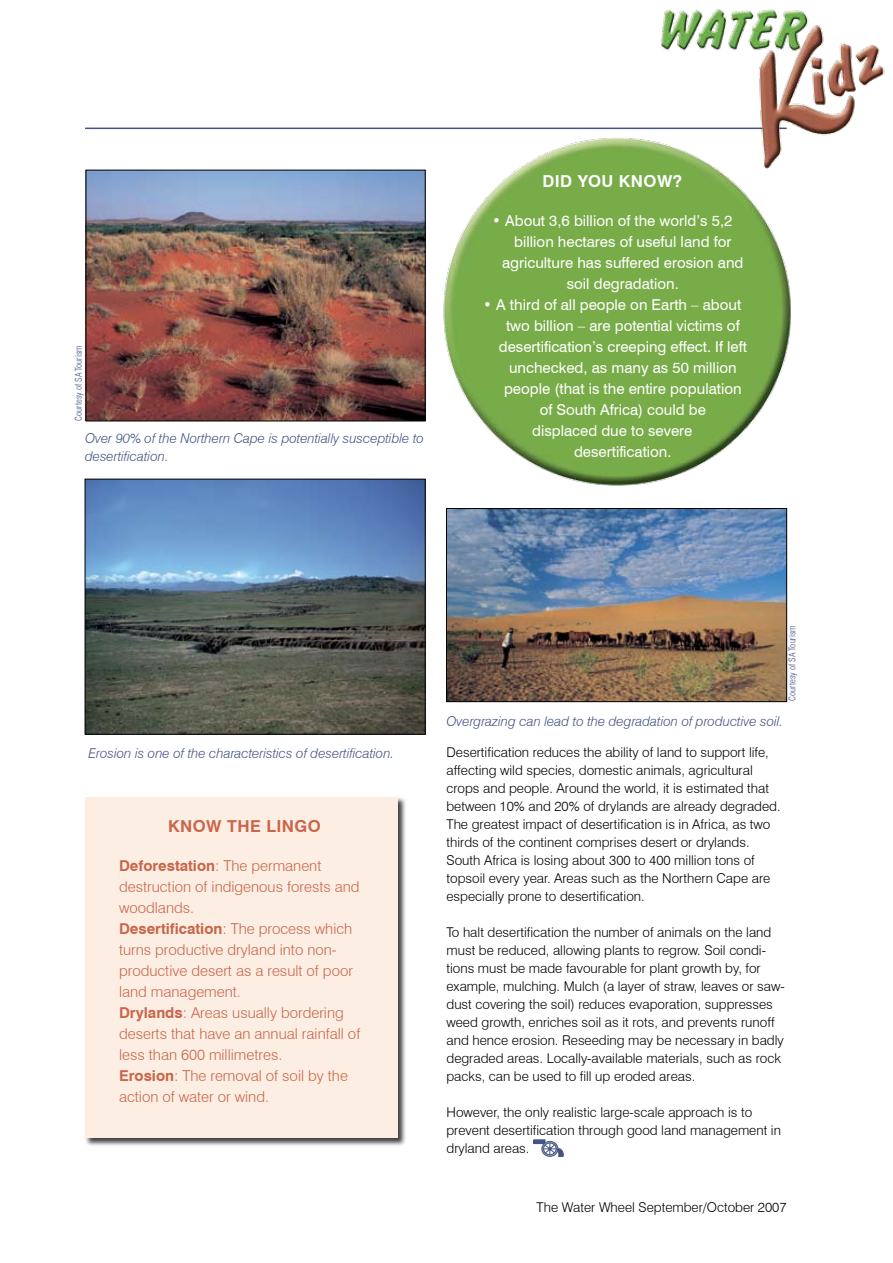
<style>
.page{position:relative;width:893px;height:1263px;background:#fff}
.page>*{position:absolute;margin:0;border:0;box-sizing:border-box;transform-origin:0 0}
.t1{font:700 16.5px "Swiss 721 BT";letter-spacing:.025em;color:#c9654a}
.t2{font:700 16.5px "Swiss 721 BT";letter-spacing:.025em;color:#fff}
.t3{font:15px "Swiss 721 BT";color:#fff}
.t4{font:300 15px/21px "Swiss 721 BT";color:#c9654a}
.t5{font:300 13.5px/18px "Swiss 721 BT";color:#000}
.t6{font:italic 300 13.5px/18px "Swiss 721 BT";color:#425384}
.t7{font:300 condensed 9px "Swiss 721 BT";color:#425384}
.s1{font-weight:700}
</style>
<div class="page">
<hr style="left:85px;top:128px;width:702px;height:1px;background:#425384">
<div style="left:84px;top:795px;width:324px;height:352px;background:#000;opacity:.75"></div>
<div style="left:85px;top:797px;width:313px;height:340px;background:#fdeee3"></div>
<img style="left:448px;top:510px;width:337px;height:190px">
<div style="left:446px;top:508px;width:341px;height:194px;border:1px solid #000"></div>
<svg style="left:534px;top:1140px;width:29px;height:17px"></svg>
<img style="left:87px;top:481px;width:337px;height:252px">
<div style="left:85px;top:479px;width:341px;height:256px;border:1px solid #000"></div>
<img style="left:88px;top:172px;width:336px;height:247px">
<div style="left:86px;top:170px;width:340px;height:251px;border:1px solid #000"></div>
<img style="left:658px;top:9px;width:226px;height:126px">
<img style="left:443px;top:134px;width:350px;height:352px">
<p class="t7" style="left:73px;top:421px;width:77px;rotate:-90deg">Courtesy of SA Tourism</p>
<p class="t6" style="left:85px;top:429px;width:340px">Over 90% of the Northern Cape is potentially susceptible to desertification.</p>
<p class="t2" style="left:542px;top:171px;width:141px">Did you know?</p>
<p class="t3" style="left:492px;top:211px;width:242px">• About 3,6 billion of the world’s 5,2</p>
<p class="t3" style="left:514px;top:232px;width:219px">billion hectares of useful land for</p>
<p class="t3" style="left:502px;top:253px;width:243px">agriculture has suffered erosion and</p>
<p class="t3" style="left:567px;top:274px;width:114px">soil degradation.</p>
<p class="t3" style="left:483px;top:295px;width:260px">• A third of all people on Earth – about</p>
<p class="t3" style="left:506px;top:316px;width:235px">two billion – are potential victims of</p>
<p class="t3" style="left:499px;top:337px;width:250px">desertification’s creeping effect. If left</p>
<p class="t3" style="left:509px;top:358px;width:229px">unchecked, as many as 50 million</p>
<p class="t3" style="left:504px;top:379px;width:239px">people (that is the entire population</p>
<p class="t3" style="left:540px;top:400px;width:168px">of South Africa) could be</p>
<p class="t3" style="left:532px;top:421px;width:162px">displaced due to severe</p>
<p class="t3" style="left:574px;top:442px;width:99px">desertification.</p>
<p class="t6" style="left:89px;top:744px;width:307px">Erosion is one of the characteristics of desertification.</p>
<p class="t1" style="left:168px;top:816px;width:154px">Know the lingo</p>
<p class="t4" style="left:119px;top:855px;width:243px"><span class="s1">Deforestation</span>: The permanent destruction of indigenous forests and woodlands.<br><span class="s1">Desertification</span>: The process which turns productive dryland into non&shy;productive desert as a result of poor land management.<br><span class="s1">Drylands</span>: Areas usually bordering deserts that have an annual rainfall of less than 600 millimetres.<br><span class="s1">Erosion</span>: The removal of soil by the action of water or wind.</p>
<p class="t7" style="left:787px;top:701px;width:77px;rotate:-90deg">Courtesy of SA Tourism</p>
<p class="t6" style="left:446px;top:712px;width:338px">Overgrazing can lead to the degradation of productive soil.</p>
<p class="t5" style="left:446px;top:743px;width:336px">Desertification reduces the ability of land to support life, affecting wild species, domestic animals, agricultural crops and people. Around the world, it is estimated that between 10% and 20% of drylands are already degraded.<br>The greatest impact of desertification is in Africa, as two thirds of the continent comprises desert or drylands.<br>South Africa is losing about 300 to 400 million tons of topsoil every year. Areas such as the Northern Cape are especially prone to desertification.</p>
<p class="t5" style="left:446px;top:923px;width:340px">To halt desertification the number of animals on the land must be reduced, allowing plants to regrow. Soil condi&shy;tions must be made favourable for plant growth by, for example, mulching. Mulch (a layer of straw, leaves or saw&shy;dust covering the soil) reduces evaporation, suppresses weed growth, enriches soil as it rots, and prevents runoff and hence erosion. Reseeding may be necessary in badly degraded areas. Locally-available materials, such as rock packs, can be used to fill up eroded areas.</p>
<p class="t5" style="left:446px;top:1103px;width:336px">However, the only realistic large-scale approach is to prevent desertification through good land management in dryland areas.</p>
<p class="t5" style="left:537px;top:1198px;width:252px">The Water Wheel September/October 2007</p>
</div>
